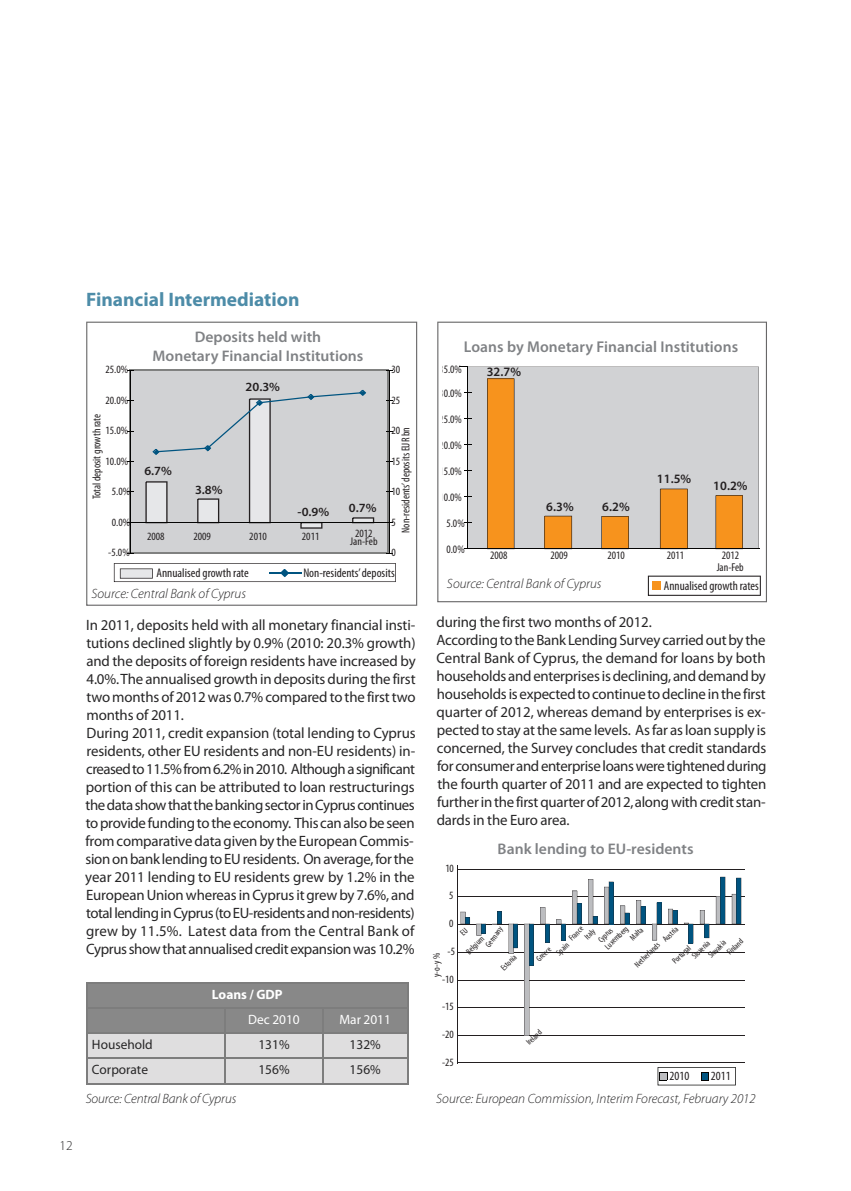
<style>
.page{position:relative;width:851px;height:1191px;background:#fff}
.page>*{position:absolute;margin:0;border:0;box-sizing:border-box;transform-origin:0 0}
.t1{font:700 19.5px "Myriad Pro";color:#4d8ca8}
.t2{font:600 15.6px "Myriad Pro";letter-spacing:.005em;color:#808285}
.t3{font:600 15.3px/18.5px "Myriad Pro";color:#808285;text-align:center}
.t4{font:15px/18px "Myriad Pro";letter-spacing:-.01em;color:#272627}
.t5{font:italic 300 13.5px "Myriad Pro";color:#272627}
.t6{font:13.5px "Myriad Pro";color:#272627}
.t7{font:13.5px "Myriad Pro";color:#fff}
.t8{font:700 13.5px "Myriad Pro";color:#fff}
.t9{font:300 13.5px "Myriad Pro";color:#272627}
.t10{font:600 12.9px "Myriad Pro";color:#231f20}
.t11{font:condensed 12.9px "Myriad Pro";color:#231f20}
.t12{font:condensed 12.6px "Myriad Pro";color:#231f20}
.t13{font:600 12.6px "Myriad Pro";color:#231f20}
.t14{font:condensed 11.4px/11.2px "Myriad Pro";color:#231f20;text-align:center}
.t15{font:condensed 11.1px/8.2px "Myriad Pro";color:#231f20;text-align:center}
.t16{font:condensed 10.05px "Myriad Pro";color:#231f20}
.t17{font:condensed 8.4px/17.1px "Myriad Pro";color:#231f20;text-align:center}
</style>
<div class="page">
<svg style="left:437px;top:322px;width:329px;height:280px"></svg>
<svg style="left:441px;top:328px;width:322px;height:272px;fill:#d1d2d4"></svg>
<svg style="left:457px;top:865px;width:288px;height:221px"></svg>
<div style="left:86px;top:982px;width:321px;height:26px;background:#888"></div>
<div style="left:86px;top:1008px;width:139px;height:24px;background:#888"></div>
<div style="left:225px;top:1008px;width:98px;height:24px;background:#888"></div>
<div style="left:323px;top:1008px;width:85px;height:24px;background:#888"></div>
<div style="left:86px;top:1032px;width:139px;height:25px;background:#dfdedf"></div>
<div style="left:225px;top:1032px;width:98px;height:25px;background:#dfdedf"></div>
<div style="left:323px;top:1032px;width:85px;height:25px;background:#dfdedf"></div>
<div style="left:86px;top:1057px;width:139px;height:28px;background:#dfdedf"></div>
<div style="left:225px;top:1057px;width:98px;height:28px;background:#dfdedf"></div>
<div style="left:323px;top:1057px;width:85px;height:28px;background:#dfdedf"></div>
<hr style="left:86px;top:982px;width:1px;height:103px;background:#7d7d7d">
<hr style="left:224px;top:1007px;width:2px;height:78px;background:#7d7d7d">
<hr style="left:322px;top:1007px;width:1px;height:78px;background:#7d7d7d">
<hr style="left:407px;top:982px;width:1px;height:103px;background:#7d7d7d">
<hr style="left:86px;top:982px;width:322px;height:2px;background:#7d7d7d">
<hr style="left:86px;top:1007px;width:322px;height:1px;background:#7d7d7d">
<hr style="left:86px;top:1032px;width:322px;height:1px;background:#7d7d7d">
<hr style="left:86px;top:1057px;width:322px;height:1px;background:#7d7d7d">
<hr style="left:86px;top:1083px;width:322px;height:2px;background:#7d7d7d">
<svg style="left:86px;top:322px;width:331px;height:284px"></svg>
<h1 class="t1" style="left:86px;top:292px;width:215px">Financial Intermediation</h1>
<p class="t15" style="left:105px;top:366px;width:24px">25.0%</p>
<p class="t15" style="left:105px;top:397px;width:24px">20.0%</p>
<p class="t14" style="left:92px;top:499px;width:87px;rotate:-90deg">Total deposit growth rate</p>
<p class="t15" style="left:105px;top:427px;width:24px">15.0%</p>
<p class="t15" style="left:105px;top:458px;width:24px">10.0%</p>
<p class="t15" style="left:112px;top:488px;width:20px">5.0%</p>
<p class="t15" style="left:112px;top:519px;width:20px">0.0%</p>
<p class="t15" style="left:108px;top:549px;width:23px">-5.0%</p>
<p class="t3" style="left:152px;top:329px;width:212px">Deposits held with<br>Monetary Financial Institutions</p>
<p class="t13" style="left:245px;top:382px;width:36px">20.3%</p>
<p class="t13" style="left:144px;top:466px;width:29px">6.7%</p>
<p class="t13" style="left:195px;top:485px;width:29px">3.8%</p>
<p class="t13" style="left:297px;top:507px;width:33px">-0.9%</p>
<p class="t15" style="left:147px;top:533px;width:19px">2008</p>
<p class="t15" style="left:193px;top:533px;width:19px">2009</p>
<p class="t15" style="left:249px;top:533px;width:19px">2010</p>
<p class="t15" style="left:302px;top:533px;width:19px">2011</p>
<p class="t13" style="left:349px;top:502px;width:29px">0.7%</p>
<p class="t15" style="left:350px;top:529px;width:29px">2012<br>Jan-Feb</p>
<p class="t15" style="left:391px;top:366px;width:10px">30</p>
<p class="t15" style="left:391px;top:397px;width:10px">25</p>
<p class="t15" style="left:391px;top:427px;width:10px">20</p>
<p class="t14" style="left:401px;top:532px;width:107px;rotate:-90deg">Non-residents’ deposits EUR bn</p>
<p class="t15" style="left:391px;top:458px;width:10px">15</p>
<p class="t15" style="left:391px;top:488px;width:10px">10</p>
<p class="t15" style="left:391px;top:519px;width:6px">5</p>
<p class="t15" style="left:391px;top:549px;width:6px">0</p>
<p class="t12" style="left:156px;top:568px;width:94px">Annualised growth rate</p>
<p class="t12" style="left:303px;top:568px;width:93px">Non-residents’ deposits</p>
<p class="t5" style="left:91px;top:588px;width:156px">Source: Central Bank of Cyprus</p>
<p class="t2" style="left:464px;top:340px;width:276px">Loans by Monetary Financial Institutions</p>
<p class="t14" style="left:439px;top:365px;width:24px">35.0%</p>
<p class="t10" style="left:486px;top:367px;width:36px">32.7%</p>
<p class="t14" style="left:439px;top:389px;width:24px">30.0%</p>
<p class="t14" style="left:439px;top:414px;width:24px">25.0%</p>
<p class="t14" style="left:439px;top:441px;width:24px">20.0%</p>
<p class="t14" style="left:439px;top:466px;width:24px">15.0%</p>
<p class="t14" style="left:439px;top:493px;width:24px">10.0%</p>
<p class="t14" style="left:446px;top:518px;width:20px">5.0%</p>
<p class="t14" style="left:446px;top:544px;width:20px">0.0%</p>
<p class="t10" style="left:546px;top:502px;width:29px">6.3%</p>
<p class="t10" style="left:602px;top:502px;width:29px">6.2%</p>
<p class="t10" style="left:657px;top:474px;width:36px">11.5%</p>
<p class="t10" style="left:713px;top:480px;width:36px">10.2%</p>
<p class="t14" style="left:490px;top:551px;width:19px">2008</p>
<p class="t14" style="left:550px;top:551px;width:19px">2009</p>
<p class="t14" style="left:607px;top:551px;width:19px">2010</p>
<p class="t14" style="left:666px;top:551px;width:19px">2011</p>
<p class="t14" style="left:716px;top:551px;width:29px">2012<br>Jan-Feb</p>
<p class="t5" style="left:447px;top:579px;width:156px">Source: Central Bank of Cyprus</p>
<p class="t11" style="left:664px;top:580px;width:96px">Annualised growth rates</p>
<p class="t4" style="left:85px;top:617px;width:332px">In 2011, deposits held with all monetary financial insti&shy;tutions declined slightly by 0.9% (2010: 20.3% growth) and the deposits of foreign residents have increased by 4.0%. The annualised growth in deposits during the first two months of 2012 was 0.7% compared to the first two months of 2011.<br>During 2011, credit expansion (total lending to Cyprus residents, other EU residents and non-EU residents) in&shy;creased to 11.5% from 6.2% in 2010. Although a significant portion of this can be attributed to loan restructurings the data show that the banking sector in Cyprus continues to provide funding to the economy. This can also be seen from comparative data given by the European Commis&shy;sion on bank lending to EU residents. On average, for the year 2011 lending to EU residents grew by 1.2% in the European Union whereas in Cyprus it grew by 7.6%, and total lending in Cyprus (to EU-residents and non-residents) grew by 11.5%. Latest data from the Central Bank of Cyprus show that annualised credit expansion was 10.2%</p>
<p class="t4" style="left:436px;top:614px;width:331px">during the first two months of 2012.<br>According to the Bank Lending Survey carried out by the Central Bank of Cyprus, the demand for loans by both households and enterprises is declining, and demand by households is expected to continue to decline in the first quarter of 2012, whereas demand by enterprises is ex&shy;pected to stay at the same levels. As far as loan supply is concerned, the Survey concludes that credit standards for consumer and enterprise loans were tightened during the fourth quarter of 2011 and are expected to tighten further in the first quarter of 2012, along with credit stan&shy;dards in the Euro area.</p>
<p class="t3" style="left:497px;top:841px;width:197px">Bank lending to EU-residents</p>
<p class="t15" style="left:445px;top:865px;width:10px">10</p>
<p class="t15" style="left:449px;top:892px;width:6px">5</p>
<p class="t15" style="left:449px;top:920px;width:6px">0</p>
<p class="t17" style="left:550px;top:946px;width:38px;rotate:-44deg">Spain France</p>
<p class="t17" style="left:596px;top:937px;width:30px;line-height:9.9px;text-align:left;rotate:-44deg">Cyprus<br>Luxemberg</p>
<p class="t17" style="left:450px;top:934px;width:23px;rotate:-44deg">EU<br>Belgium</p>
<p class="t17" style="left:481px;top:941px;width:25px;rotate:-53deg">Germany</p>
<p class="t17" style="left:496px;top:963px;width:20px;rotate:-44deg">Estonia</p>
<p class="t17" style="left:580px;top:932px;width:13px;rotate:-44deg">Italy</p>
<p class="t17" style="left:625px;top:933px;width:16px;rotate:-44deg">Malta</p>
<p class="t17" style="left:658px;top:934px;width:20px;rotate:-44deg">Austria</p>
<p class="t17" style="left:668px;top:956px;width:24px;rotate:-44deg">Portugal</p>
<p class="t17" style="left:704px;top:950px;width:23px;rotate:-44deg">Slovakia</p>
<p class="t17" style="left:722px;top:947px;width:21px;rotate:-44deg">Finland</p>
<p class="t17" style="left:630px;top:960px;width:33px;rotate:-44deg">Netherlands</p>
<p class="t17" style="left:687px;top:951px;width:23px;rotate:-44deg">Slovenia</p>
<p class="t17" style="left:532px;top:954px;width:19px;rotate:-44deg">Greece</p>
<p class="t15" style="left:447px;top:948px;width:9px">-5</p>
<p class="t16" style="left:433px;top:977px;width:26px;rotate:-90deg">y-o-y %</p>
<p class="t15" style="left:442px;top:975px;width:13px">-10</p>
<p class="t8" style="left:212px;top:989px;width:72px">loans / GDP</p>
<p class="t7" style="left:248px;top:1014px;width:53px">Dec 2010</p>
<p class="t7" style="left:339px;top:1014px;width:53px">Mar 2011</p>
<p class="t6" style="left:92px;top:1039px;width:62px">Household</p>
<p class="t6" style="left:258px;top:1039px;width:33px">131%</p>
<p class="t6" style="left:349px;top:1039px;width:33px">132%</p>
<p class="t6" style="left:92px;top:1064px;width:58px">Corporate</p>
<p class="t6" style="left:258px;top:1064px;width:33px">156%</p>
<p class="t6" style="left:349px;top:1064px;width:33px">156%</p>
<p class="t15" style="left:442px;top:1003px;width:13px">-15</p>
<p class="t15" style="left:442px;top:1031px;width:13px">-20</p>
<p class="t15" style="left:442px;top:1058px;width:13px">-25</p>
<p class="t17" style="left:522px;top:1037px;width:20px;rotate:-44deg">Ireland</p>
<p class="t12" style="left:669px;top:1071px;width:21px">2010</p>
<p class="t12" style="left:710px;top:1071px;width:21px">2011</p>
<p class="t5" style="left:86px;top:1093px;width:152px">Source: Central Bank of Cyprus</p>
<p class="t5" style="left:436px;top:1093px;width:321px">Source: European Commission, Interim Forecast, February 2012</p>
<p class="t9" style="left:60px;top:1140px;width:15px">12</p>
</div>
